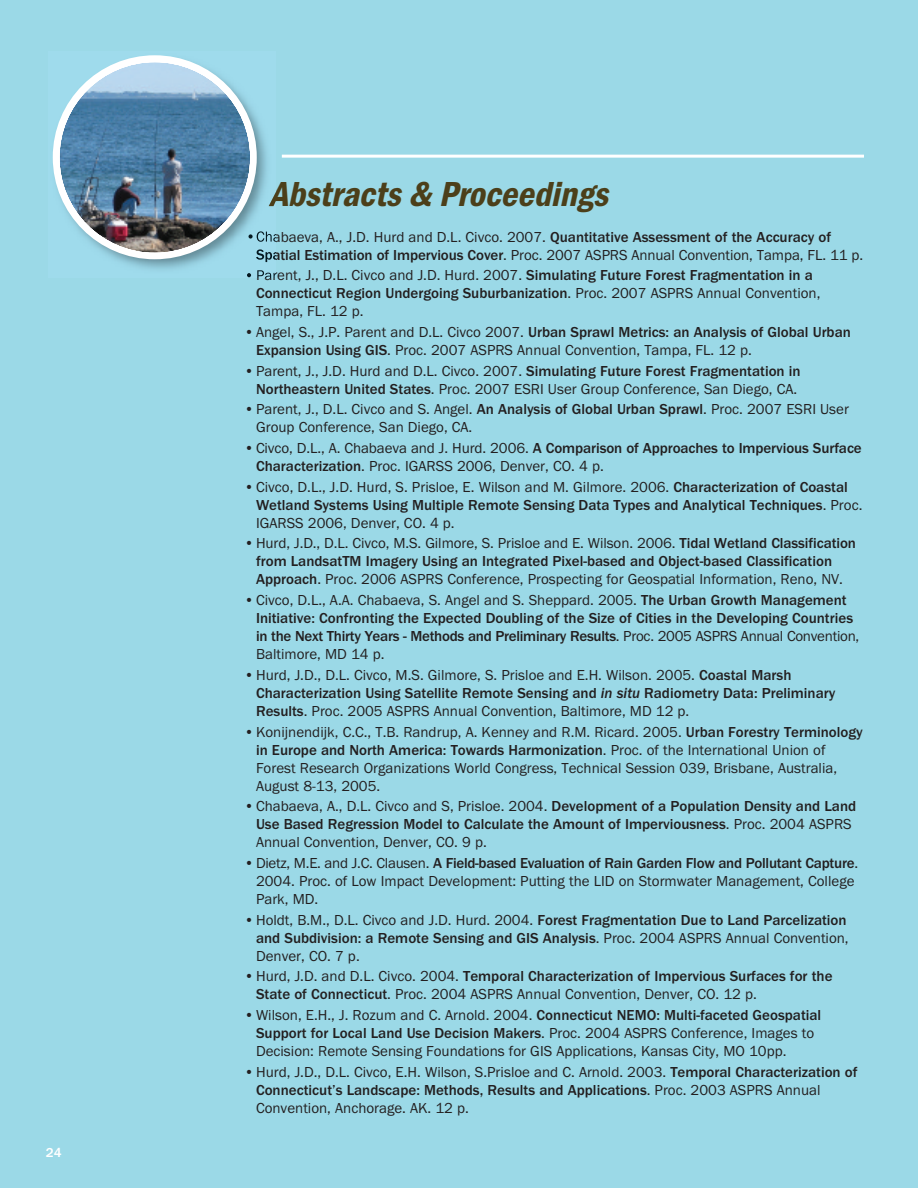
<style>
.page{position:relative;width:918px;height:1188px;background:#9bd9e7}
.page>*{position:absolute;margin:0;border:0;box-sizing:border-box;transform-origin:0 0}
.t1{font:italic 600 condensed 36px "Franklin Gothic";color:#4c3f1a}
.t2{font:15px/18px "Franklin Gothic";color:#231f20}
.t3{font:500 15px/18px "Franklin Gothic";color:#231f20}
.t4{font:500 13.5px "Franklin Gothic";color:#fff}
.s1{font-weight:500}
.s2{font-weight:400}
.s3{font-family:"Franklin Gothic Medium Italic OTF"}
</style>
<div class="page">
<img style="left:52px;top:55px;width:215px;height:214px">
<img style="left:269px;top:194px;width:6px;height:13px">
<img style="left:249px;top:231px;width:26px;height:12px">
<img style="left:256px;top:249px;width:19px;height:13px">
<img style="left:247px;top:270px;width:28px;height:8px">
<div style="left:53px;top:55px;width:204px;height:204px;background:#fff;border-radius:50%"></div>
<img style="left:59px;top:62px;width:191px;height:191px;border-radius:50%">
<hr style="left:282px;top:155px;width:582px;height:3px;background:#fff">
<p class="t4" style="left:46px;top:1144px;width:17px">24</p>
<h1 class="t1" style="left:269px;top:173px;width:350px">Abstracts &amp; Proceedings</h1>
<p class="t2" style="left:256px;top:227px;width:609px;text-indent:-10px">•Chabaeva, A., J.D. Hurd and D.L. Civco. 2007. <span class="s1">Quantitative Assessment of the Accuracy of<br>Spatial Estimation of Impervious Cover</span>. Proc. 2007 ASPRS Annual Convention, Tampa, FL. 11 p.</p>
<p class="t2" style="left:256px;top:266px;width:566px;text-indent:-12px">•Parent, J., D.L. Civco and J.D. Hurd. 2007. <span class="s1">Simulating Future Forest Fragmentation in a<br>Connecticut Region Undergoing Suburbanization</span>. Proc. 2007 ASPRS Annual Convention,<br>Tampa, FL. 12 p.</p>
<p class="t2" style="left:256px;top:323px;width:596px;text-indent:-12px">•Angel, S., J.P. Parent and D.L. Civco 2007. <span class="s1">Urban Sprawl Metrics: an Analysis of Global Urban<br>Expansion Using GIS</span>. Proc. 2007 ASPRS Annual Convention, Tampa, FL. 12 p.</p>
<p class="t2" style="left:244px;top:362px;width:558px;text-align:center">•Parent, J., J.D. Hurd and D.L. Civco. 2007. <span class="s1">Simulating Future Forest Fragmentation in<br>Northeastern United States</span>. Proc. 2007 ESRI User Group Conference, San Diego, CA.</p>
<p class="t2" style="left:256px;top:400px;width:595px;text-indent:-12px">•Parent, J., D.L. Civco and S. Angel. <span class="s1">An Analysis of Global Urban Sprawl</span>. Proc. 2007 ESRI User<br>Group Conference, San Diego, CA.</p>
<p class="t2" style="left:256px;top:439px;width:607px;text-indent:-12px">•Civco, D.L., A. Chabaeva and J. Hurd. 2006. <span class="s1">A Comparison of Approaches to Impervious Surface<br>Characterization</span>. Proc. IGARSS 2006, Denver, CO. 4 p.</p>
<p class="t3" style="left:256px;top:478px;width:608px;text-indent:-12px"><span class="s2">•Civco, D.L., J.D. Hurd, S. Prisloe, E. Wilson and M. Gilmore. 2006.</span> Characterization of Coastal<br>Wetland Systems Using Multiple Remote Sensing Data Types and Analytical Techniques<span class="s2">. Proc.<br>IGARSS 2006, Denver, CO. 4 p.</span></p>
<p class="t2" style="left:256px;top:534px;width:602px;text-indent:-12px">•Hurd, J.D., D.L. Civco, M.S. Gilmore, S. Prisloe and E. Wilson. 2006. <span class="s1">Tidal Wetland Classification from LandsatTM Imagery Using an Integrated Pixel-based and Object-based Classification<br>Approach</span>. Proc. 2006 ASPRS Conference, Prospecting for Geospatial Information, Reno, NV.</p>
<p class="t3" style="left:256px;top:591px;width:605px;text-indent:-12px"><span class="s2">•Civco, D.L., A.A. Chabaeva, S. Angel and S. Sheppard. 2005.</span> The Urban Growth Management Initiative: Confronting the Expected Doubling of the Size of Cities in the Developing Countries in the Next Thirty Years - Methods and Preliminary Results<span class="s2">. Proc. 2005 ASPRS Annual Convention, Baltimore, MD 14 p.</span></p>
<p class="t2" style="left:256px;top:666px;width:581px;text-indent:-12px">•Hurd, J.D., D.L. Civco, M.S. Gilmore, S. Prisloe and E.H. Wilson. 2005. <span class="s1">Coastal Marsh<br>Characterization Using Satellite Remote Sensing and</span> <span class="s3">in situ</span> <span class="s1">Radiometry Data: Preliminary<br>Results</span>. Proc. 2005 ASPRS Annual Convention, Baltimore, MD 12 p.</p>
<p class="t2" style="left:256px;top:722px;width:608px;text-indent:-12px">•Konijnendijk, C.C., T.B. Randrup, A. Kenney and R.M. Ricard. 2005. <span class="s1">Urban Forestry Terminology in Europe and North America: Towards Harmonization</span>. Proc. of the International Union of Forest Research Organizations World Congress, Technical Session 039, Brisbane, Australia, August 8-13, 2005.</p>
<p class="t3" style="left:256px;top:797px;width:602px;text-indent:-12px"><span class="s2">•Chabaeva, A., D.L. Civco and S, Prisloe. 2004.</span> Development of a Population Density and Land<br>Use Based Regression Model to Calculate the Amount of Imperviousness<span class="s2">. Proc. 2004 ASPRS<br>Annual Convention, Denver, CO. 9 p.</span></p>
<p class="t2" style="left:256px;top:854px;width:604px;text-indent:-12px">•Dietz, M.E. and J.C. Clausen. <span class="s1">A Field-based Evaluation of Rain Garden Flow and Pollutant Capture</span>.<br>2004. Proc. of Low Impact Development: Putting the LID on Stormwater Management, College<br>Park, MD.</p>
<p class="t3" style="left:256px;top:911px;width:594px;text-indent:-12px"><span class="s2">•Holdt, B.M., D.L. Civco and J.D. Hurd. 2004.</span> Forest Fragmentation Due to Land Parcelization and Subdivision: a Remote Sensing and GIS Analysis<span class="s2">. Proc. 2004 ASPRS Annual Convention,<br>Denver, CO. 7 p.</span></p>
<p class="t2" style="left:256px;top:967px;width:578px;text-indent:-12px">•Hurd, J.D. and D.L. Civco. 2004. <span class="s1">Temporal Characterization of Impervious Surfaces for the<br>State of Connecticut</span>. Proc. 2004 ASPRS Annual Convention, Denver, CO. 12 p.</p>
<p class="t2" style="left:256px;top:1006px;width:567px;text-indent:-12px">•Wilson, E.H., J. Rozum and C. Arnold. 2004. <span class="s1">Connecticut NEMO: Multi-faceted Geospatial<br>Support for Local Land Use Decision Makers</span>. Proc. 2004 ASPRS Conference, Images to<br>Decision: Remote Sensing Foundations for GIS Applications, Kansas City, MO 10pp.</p>
<p class="t2" style="left:256px;top:1063px;width:603px;text-indent:-12px">•Hurd, J.D., D.L. Civco, E.H. Wilson, S.Prisloe and C. Arnold. 2003. <span class="s1">Temporal Characterization of<br>Connecticut’s Landscape: Methods, Results and Applications</span>. Proc. 2003 ASPRS Annual<br>Convention, Anchorage. AK. 12 p.</p>
</div>
